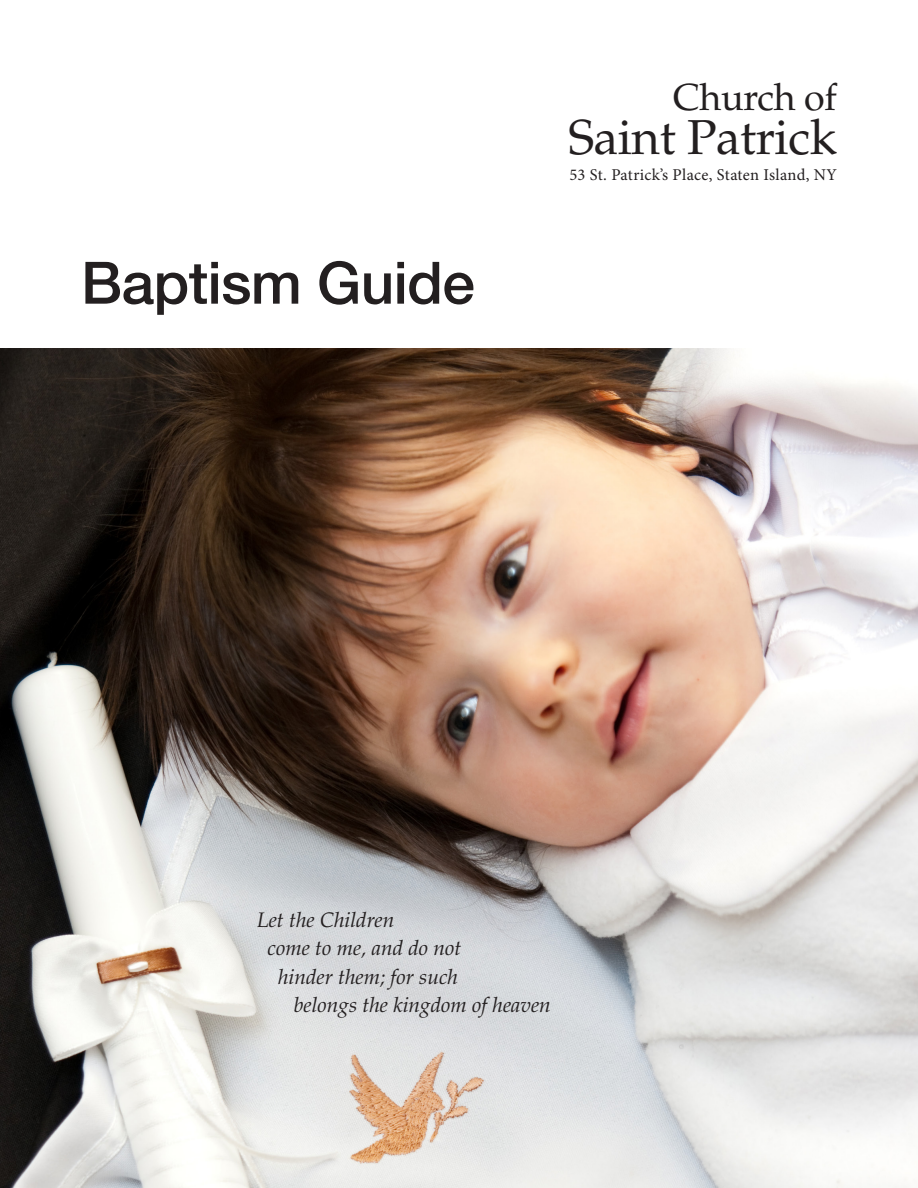
<style>
.page{position:relative;width:918px;height:1188px;background:#fff}
.page>*{position:absolute;margin:0;border:0;box-sizing:border-box;transform-origin:0 0}
.t1{font:500 58.5px "Helvetica Neue LT Std";letter-spacing:-.01em;color:#231f20}
.t2{font:49.05px "Palatino";letter-spacing:-.01em;color:#231f20}
.t3{font:37.65px "Palatino";letter-spacing:-.01em;color:#231f20}
.t4{font:italic 21px "Palatino";color:#231f20}
.t5{font:16.5px "Minion Pro";letter-spacing:.015em;color:#231f20}
</style>
<div class="page">
<img style="left:0;top:349px;width:918px;height:839px">
<p class="t1" style="left:81px;top:248px;width:395px">Baptism Guide</p>
<p class="t3" style="left:673px;top:75px;width:165px">Church of</p>
<p class="t2" style="left:569px;top:109px;width:270px">Saint Patrick</p>
<p class="t5" style="left:569px;top:164px;width:269px">53 St. Patrick’s Place, Staten Island, NY</p>
<p class="t4" style="left:257px;top:907px;width:139px">Let the Children</p>
<p class="t4" style="left:268px;top:936px;width:196px">come to me, and do not</p>
<p class="t4" style="left:278px;top:964px;width:182px">hinder them; for such</p>
<p class="t4" style="left:294px;top:993px;width:259px">belongs the kingdom of heaven</p>
</div>
